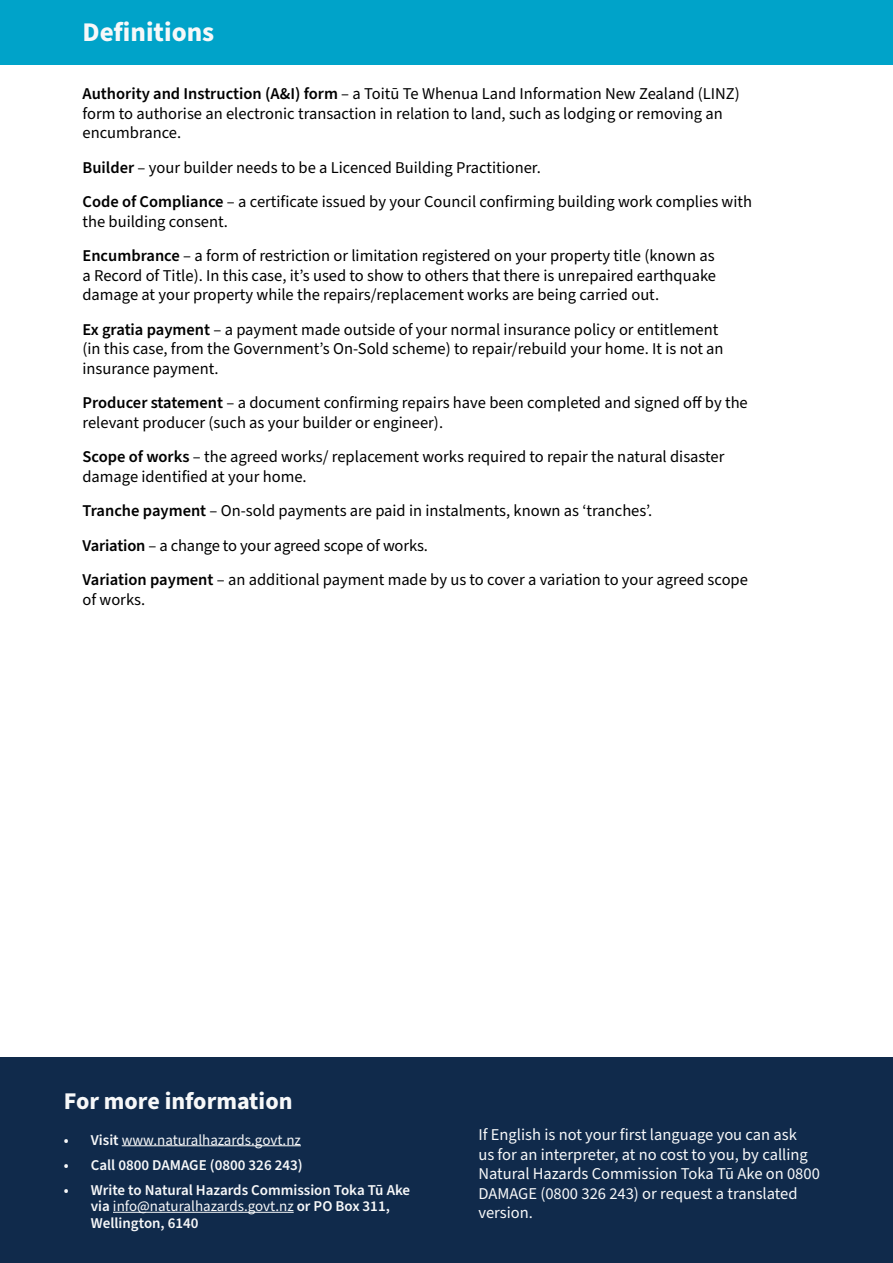
<style>
.page{position:relative;width:893px;height:1263px;background:#fff}
.page>*{position:absolute;margin:0;border:0;box-sizing:border-box;transform-origin:0 0}
.t1{font:700 27px "Source Sans Pro";color:#f7f8f9}
.body_sheet{font:700 24px "Source Sans Pro";color:#f7f8f9}
.body_sheet-2{font:16.5px/19.5px "Source Sans Pro";color:#000}
.body_sheet-3{font:16.5px/19.5px "Source Sans Pro";color:#f7f8f9}
.t2{font:600 15px/16.5px "Source Sans Pro";color:#f7f8f9}
.t3{font:15px "Source Sans Pro";color:#f7f8f9}
.s1{font-weight:600}
.s2{font-weight:400}
</style>
<div class="page">
<div style="left:0;top:1058px;width:893px;height:205px;background:#102a4b"></div>
<hr style="left:122px;top:1145px;width:179px;height:1px;background:#f7f8f9">
<hr style="left:113px;top:1212px;width:181px;height:1px;background:#f7f8f9">
<div style="left:0;top:0;width:893px;height:65px;background:#00a3c9"></div>
<p class="t1" style="left:82px;top:14px;width:133px">Definitions</p>
<p class="body_sheet-2" style="left:82px;top:85px;width:659px"><span class="s1">Authority and Instruction (A&amp;I) form</span> – a Toitū Te Whenua Land Information New Zealand (LINZ) form to authorise an electronic transaction in relation to land, such as lodging or removing an encumbrance.</p>
<p class="body_sheet-2" style="left:82px;top:158px;width:460px"><span class="s1">Builder</span> – your builder needs to be a Licenced Building Practitioner.</p>
<p class="body_sheet-2" style="left:82px;top:193px;width:671px"><span class="s1">Code of Compliance</span> – a certificate issued by your Council confirming building work complies with the building consent.</p>
<p class="body_sheet-2" style="left:82px;top:247px;width:635px;text-align:justify"><span class="s1">Encumbrance</span> – a form of restriction or limitation registered on your property title (known as a Record of Title). In this case, it’s used to show to others that there is unrepaired earthquake damage at your property while the repairs/replacement works are being carried out.</p>
<p class="body_sheet-2" style="left:82px;top:320px;width:643px"><span class="s1">Ex gratia payment</span> – a payment made outside of your normal insurance policy or entitlement (in this case, from the Government’s On-Sold scheme) to repair/rebuild your home. It is not an insurance payment.</p>
<p class="body_sheet-2" style="left:82px;top:394px;width:667px"><span class="s1">Producer statement</span> – a document confirming repairs have been completed and signed off by the relevant producer (such as your builder or engineer).</p>
<p class="body_sheet-2" style="left:82px;top:448px;width:643px"><span class="s1">Scope of works</span> – the agreed works/ replacement works required to repair the natural disaster damage identified at your home.</p>
<p class="body_sheet-2" style="left:82px;top:502px;width:571px"><span class="s1">Tranche payment</span> – On-sold payments are paid in instalments, known as ‘tranches’.</p>
<p class="body_sheet-2" style="left:82px;top:536px;width:347px"><span class="s1">Variation</span> – a change to your agreed scope of works.</p>
<p class="body_sheet-2" style="left:82px;top:571px;width:667px"><span class="s1">Variation payment</span> – an additional payment made by us to cover a variation to your agreed scope of works.</p>
<p class="body_sheet" style="left:64px;top:1085px;width:230px">For more information</p>
<p class="t3" style="left:64px;top:1129px;width:239px"><span class="s1">• Visit</span> www.naturalhazards.govt.nz</p>
<p class="t2" style="left:64px;top:1157px;width:240px">• Call 0800 DAMAGE (0800 326 243)</p>
<p class="t2" style="left:91px;top:1182px;width:321px;text-indent:-27px">• Write to Natural Hazards Commission Toka Tū Ake via <span class="s2">info@naturalhazards.govt.nz</span> or PO Box 311,<br>Wellington, 6140</p>
<p class="body_sheet-3" style="left:478px;top:1125px;width:343px">If English is not your first language you can ask<br>us for an interpreter, at no cost to you, by calling Natural Hazards Commission Toka Tū Ake on 0800<br>DAMAGE (0800 326 243) or request a translated version.</p>
</div>
